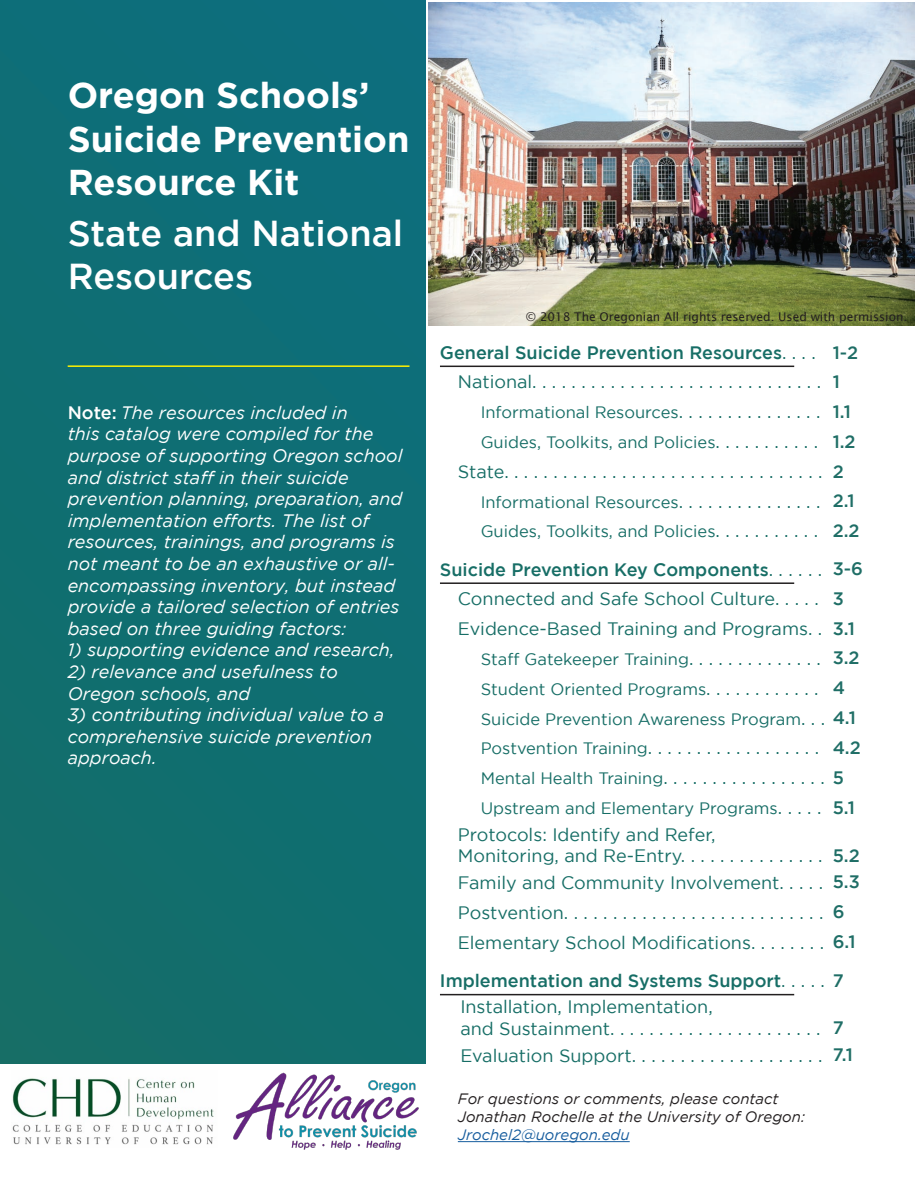
<style>
.page{position:relative;width:918px;height:1188px;background:#fff}
.page>*{position:absolute;margin:0;border:0;box-sizing:border-box;transform-origin:0 0}
.t1{font:700 36px/43.2px "Gotham";color:#fff}
.t2{font:500 36px/43.2px "Gotham";color:#fff}
.t3{font:italic 18px/21.6px "Gotham";color:#fff}
.t4{font:18px/29.8px "Gotham";color:#176e66}
.t5{font:500 18px "Gotham";color:#176e66}
.t6{font:500 18px/29.7px "Gotham";color:#1f6e66}
.t7{font:16.5px/29.8px "Gotham";color:#176e66}
.t8{font:italic 15px/18px "Gotham";color:#231f20}
.t9{font:italic 15px "Gotham";color:#175d9e}
.t10{font:12px "Lucida Sans";color:#231f20}
.s1{font-weight:500;font-style:normal}
.s2{font-weight:400}
.s3{font-size:18px}
.s4{font-weight:500;font-size:18px;color:#1f6e66}
.s5{color:#1f6e66}
</style>
<div class="page">
<div style="left:0;top:0;width:426px;height:1064px;background:#0f6e73"></div>
<hr style="left:68px;top:365px;width:342px;height:2px;background:#fff101">
<hr style="left:440px;top:366px;width:354px;height:1px;background:#231f20">
<hr style="left:440px;top:582px;width:354px;height:2px;background:#231f20">
<hr style="left:440px;top:994px;width:354px;height:1px;background:#231f20">
<img style="left:233px;top:1072px;width:186px;height:78px">
<img style="left:12px;top:1078px;width:202px;height:67px">
<img style="left:430px;top:2px;width:485px;height:324px">
<hr style="left:458px;top:1141px;width:172px;height:1px;background:#175d9e">
<h1 class="t1" style="left:68px;top:73px;width:343px">Oregon Schools’<br>Suicide Prevention<br>Resource Kit</h1>
<h1 class="t2" style="left:68px;top:211px;width:337px">State and National<br>Resources</h1>
<p class="t3" style="left:68px;top:402px;width:336px"><span class="s1">Note:</span> The resources included in<br>this catalog were compiled for the purpose of supporting Oregon school and district staff in their suicide prevention planning, preparation, and implementation efforts. The list of resources, trainings, and programs is not meant to be an exhaustive or all&shy;encompassing inventory, but instead provide a tailored selection of entries based on three guiding factors:</p>
<p class="t3" style="left:68px;top:639px;width:328px">1) supporting evidence and research,</p>
<p class="t3" style="left:68px;top:661px;width:272px">2) relevance and usefulness to<br>Oregon schools, and</p>
<p class="t3" style="left:68px;top:704px;width:318px">3) contributing individual value to a comprehensive suicide prevention approach.</p>
<p class="t10" style="left:526px;top:310px;width:383px">© 2018 The Oregonian All rights reserved. Used with permission.</p>
<p class="t5" style="left:440px;top:342px;width:377px">General Suicide Prevention Resources<span class="s2">. . . .</span></p>
<p class="t4" style="left:458px;top:367px;width:365px">National. . . . . . . . . . . . . . . . . . . . . . . . . . . . . .</p>
<p class="t7" style="left:481px;top:397px;width:341px">Informational Resources<span class="s3">. . . . . . . . . . . . . . .</span></p>
<p class="t7" style="left:481px;top:427px;width:339px">Guides, Toolkits, and Policies<span class="s3">. . . . . . . . . . .</span></p>
<p class="t4" style="left:458px;top:456px;width:366px">State. . . . . . . . . . . . . . . . . . . . . . . . . . . . . . . . .</p>
<p class="t7" style="left:481px;top:487px;width:341px">Informational Resources<span class="s3">. . . . . . . . . . . . . . .</span></p>
<p class="t7" style="left:481px;top:516px;width:339px">Guides, Toolkits, and Policies<span class="s3">. . . . . . . . . . .</span></p>
<p class="t5" style="left:440px;top:559px;width:384px">Suicide Prevention Key Components<span class="s2">. . . . . .</span></p>
<p class="t6" style="left:833px;top:337px;width:28px">1-2<br>1<br>1.1<br>1.2<br>2<br>2.1<br>2.2</p>
<p class="t6" style="left:833px;top:554px;width:32px">3-6</p>
<p class="t4" style="left:458px;top:583px;width:366px">Connected and Safe School Culture. . . . .<br>Evidence-Based Training and Programs. .</p>
<p class="t6" style="left:833px;top:583px;width:28px">3<br>3.1<br>3.2<br>4</p>
<p class="t7" style="left:481px;top:704px;width:377px">Suicide Prevention Awareness Program<span class="s3">. . .</span> <span class="s4">4.1</span></p>
<p class="t6" style="left:833px;top:732px;width:30px">4.2</p>
<p class="t7" style="left:481px;top:763px;width:365px">Mental Health Training<span class="s3">. . . . . . . . . . . . . . . . .</span> <span class="s4">5</span></p>
<p class="t6" style="left:833px;top:792px;width:24px">5.1</p>
<p class="t6" style="left:833px;top:843px;width:29px;line-height:26.1px">5.2<br>5.3</p>
<p class="t6" style="left:833px;top:897px;width:24px">6<br>6.1</p>
<p class="t7" style="left:481px;top:644px;width:342px">Staff Gatekeeper Training<span class="s3">. . . . . . . . . . . . . .<br></span>Student Oriented Programs<span class="s3">. . . . . . . . . . . .</span></p>
<p class="t7" style="left:481px;top:733px;width:340px">Postvention Training<span class="s3">. . . . . . . . . . . . . . . . . .</span></p>
<p class="t7" style="left:481px;top:793px;width:342px">Upstream and Elementary Programs<span class="s3">. . . . .</span></p>
<p class="t4" style="left:458px;top:823px;width:366px;line-height:21.6px">Protocols: Identify and Refer,<br>Monitoring, and Re-Entry. . . . . . . . . . . . . . .</p>
<p class="t4" style="left:458px;top:868px;width:368px;text-align:justify">Family and Community Involvement. . . . .<br>Postvention. . . . . . . . . . . . . . . . . . . . . . . . . . .<br>Elementary School Modifications. . . . . . . .</p>
<p class="t5" style="left:440px;top:971px;width:405px">Implementation and Systems Support<span class="s2">. . . . .</span> <span class="s5">7</span></p>
<p class="t4" style="left:460px;top:996px;width:362px;line-height:21.6px">Installation, Implementation,<br>and Sustainment. . . . . . . . . . . . . . . . . . . . . .</p>
<p class="t4" style="left:460px;top:1040px;width:364px">Evaluation Support. . . . . . . . . . . . . . . . . . . .</p>
<p class="t8" style="left:458px;top:1089px;width:349px">For questions or comments, please contact<br>Jonathan Rochelle at the University of Oregon:</p>
<p class="t9" style="left:458px;top:1126px;width:173px">Jrochel2@uoregon.edu</p>
<p class="t6" style="left:833px;top:1013px;width:22px;line-height:27px">7<br>7.1</p>
</div>
